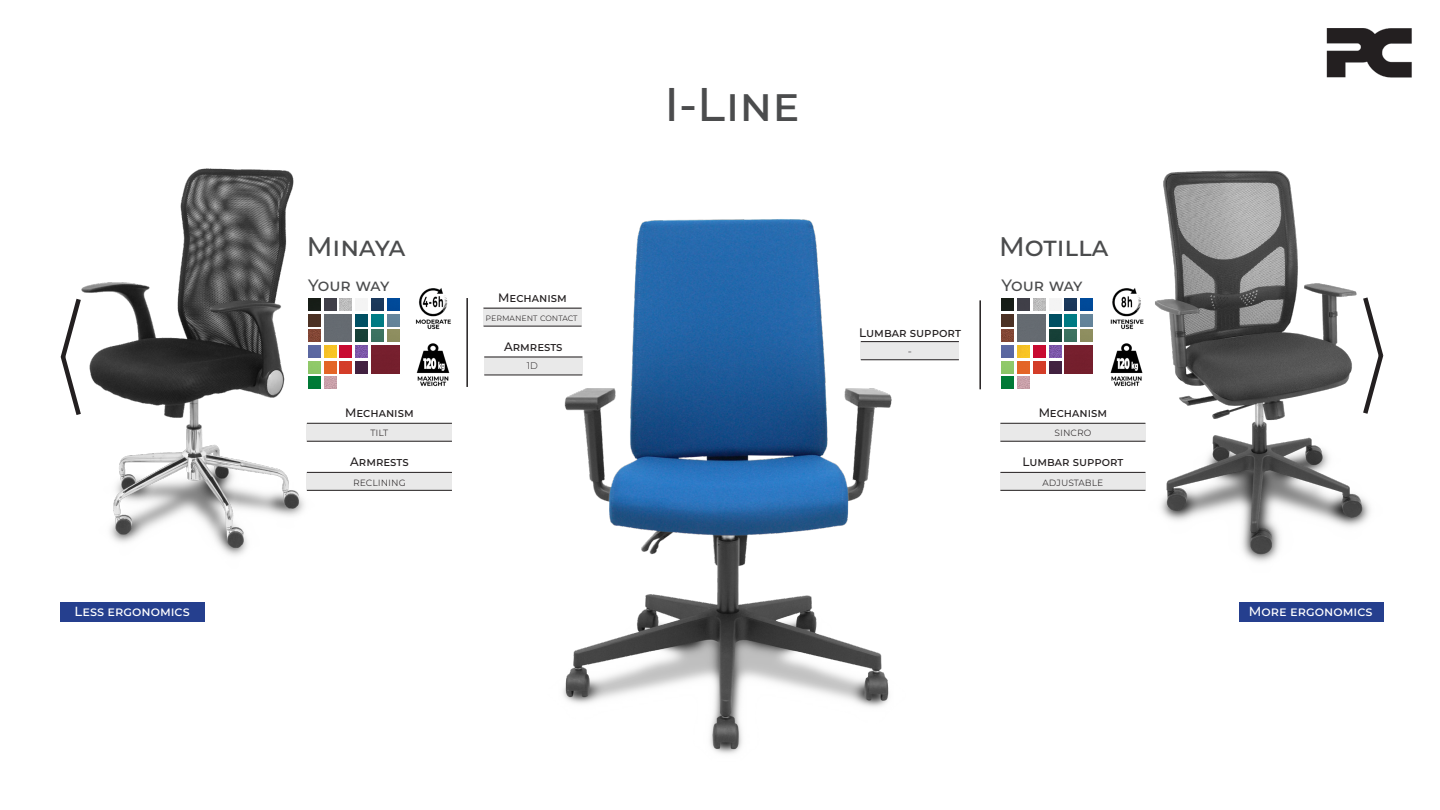
<style>
.page{position:relative;width:1440px;height:810px;background:#fff}
.page>*{position:absolute;margin:0;border:0;box-sizing:border-box;transform-origin:0 0}
.Familia{font:100 47.25px "Montserrat";color:#4b4c4d}
.Familia-2{font:100 26.85px "Montserrat";color:#4b4c4d}
.Familia-3{font:100 16.5px "Montserrat";letter-spacing:-.035em;color:#4b4c4d}
.Familia-4{font:100 13.2px "Montserrat";color:#fff}
.t1{font:100 12.3px "Montserrat";color:#231f20}
.t2{font:100 11.25px "Montserrat";letter-spacing:.05em;color:#231f20}
.t3{font:100 9.6px "Montserrat";color:#231f20}
</style>
<div class="page">
<div style="left:1239px;top:602px;width:144px;height:20px;background:#253f8e"></div>
<svg style="left:60px;top:298px;width:17px;height:117px"></svg>
<hr style="left:466px;top:298px;width:2px;height:89px;background:#231f20">
<hr style="left:979px;top:300px;width:2px;height:89px;background:#231f20">
<div style="left:61px;top:602px;width:144px;height:20px;background:#253f8e"></div>
<div style="left:861px;top:341px;width:98px;height:19px;background:#e9e9e9"></div>
<hr style="left:861px;top:359px;width:98px;height:1px;background:#231f20">
<img style="left:1327px;top:29px;width:85px;height:49px">
<img style="left:415px;top:288px;width:36px;height:42px">
<img style="left:416px;top:343px;width:34px;height:44px">
<div style="left:307px;top:423px;width:145px;height:18px;background:#e9e9e9"></div>
<hr style="left:307px;top:423px;width:145px;height:1px;background:#231f20">
<hr style="left:307px;top:441px;width:145px;height:1px;background:#231f20">
<div style="left:307px;top:472px;width:145px;height:18px;background:#e9e9e9"></div>
<hr style="left:307px;top:472px;width:145px;height:1px;background:#231f20">
<hr style="left:307px;top:490px;width:145px;height:1px;background:#231f20">
<img style="left:517px;top:219px;width:405px;height:535px">
<img style="left:77px;top:168px;width:237px;height:388px">
<svg style="left:308px;top:298px;width:91px;height:91px"></svg>
<hr style="left:861px;top:341px;width:98px;height:1px;background:#231f20">
<div style="left:483px;top:308px;width:99px;height:18px;background:#e9e9e9"></div>
<hr style="left:483px;top:308px;width:99px;height:1px;background:#231f20">
<hr style="left:483px;top:326px;width:99px;height:1px;background:#231f20">
<div style="left:484px;top:357px;width:98px;height:18px;background:#e9e9e9"></div>
<hr style="left:484px;top:357px;width:98px;height:1px;background:#231f20">
<hr style="left:484px;top:375px;width:98px;height:1px;background:#231f20">
<img style="left:1110px;top:288px;width:33px;height:42px">
<img style="left:1110px;top:343px;width:33px;height:44px">
<div style="left:1000px;top:423px;width:145px;height:18px;background:#e9e9e9"></div>
<hr style="left:1000px;top:423px;width:145px;height:1px;background:#231f20">
<hr style="left:1000px;top:441px;width:145px;height:1px;background:#231f20">
<div style="left:1000px;top:472px;width:145px;height:18px;background:#e9e9e9"></div>
<hr style="left:1000px;top:472px;width:145px;height:1px;background:#231f20">
<hr style="left:1000px;top:490px;width:145px;height:1px;background:#231f20">
<svg style="left:1002px;top:298px;width:90px;height:91px"></svg>
<img style="left:1143px;top:170px;width:241px;height:392px">
<p class="Familia" style="left:664px;top:73px;width:136px">I-Line</p>
<p class="Familia-2" style="left:307px;top:228px;width:100px">Minaya</p>
<p class="Familia-2" style="left:999px;top:228px;width:111px">Motilla</p>
<p class="Familia-3" style="left:308px;top:274px;width:83px">Your way</p>
<p class="t1" style="left:498px;top:289px;width:70px">Mechanism</p>
<p class="t3" style="left:485px;top:311px;width:93px">permanent contact</p>
<p class="t1" style="left:504px;top:338px;width:60px">Armrests</p>
<p class="t3" style="left:527px;top:360px;width:12px">1D</p>
<p class="t1" style="left:859px;top:324px;width:103px">Lumbar support</p>
<p class="t2" style="left:908px;top:343px;width:6px">-</p>
<p class="Familia-3" style="left:1001px;top:274px;width:83px">Your way</p>
<p class="t1" style="left:345px;top:404px;width:70px">Mechanism</p>
<p class="t2" style="left:370px;top:425px;width:19px">tilt</p>
<p class="t1" style="left:350px;top:453px;width:60px">Armrests</p>
<p class="t2" style="left:353px;top:474px;width:54px">reclining</p>
<p class="t1" style="left:1038px;top:404px;width:70px">Mechanism</p>
<p class="t2" style="left:1054px;top:424px;width:38px">sincro</p>
<p class="t1" style="left:1022px;top:453px;width:102px">Lumbar support</p>
<p class="t2" style="left:1042px;top:474px;width:62px">adj ustable</p>
<p class="Familia-4" style="left:74px;top:603px;width:117px">Less ergonomics</p>
<p class="Familia-4" style="left:1249px;top:603px;width:125px">More ergonomics</p>
</div>
